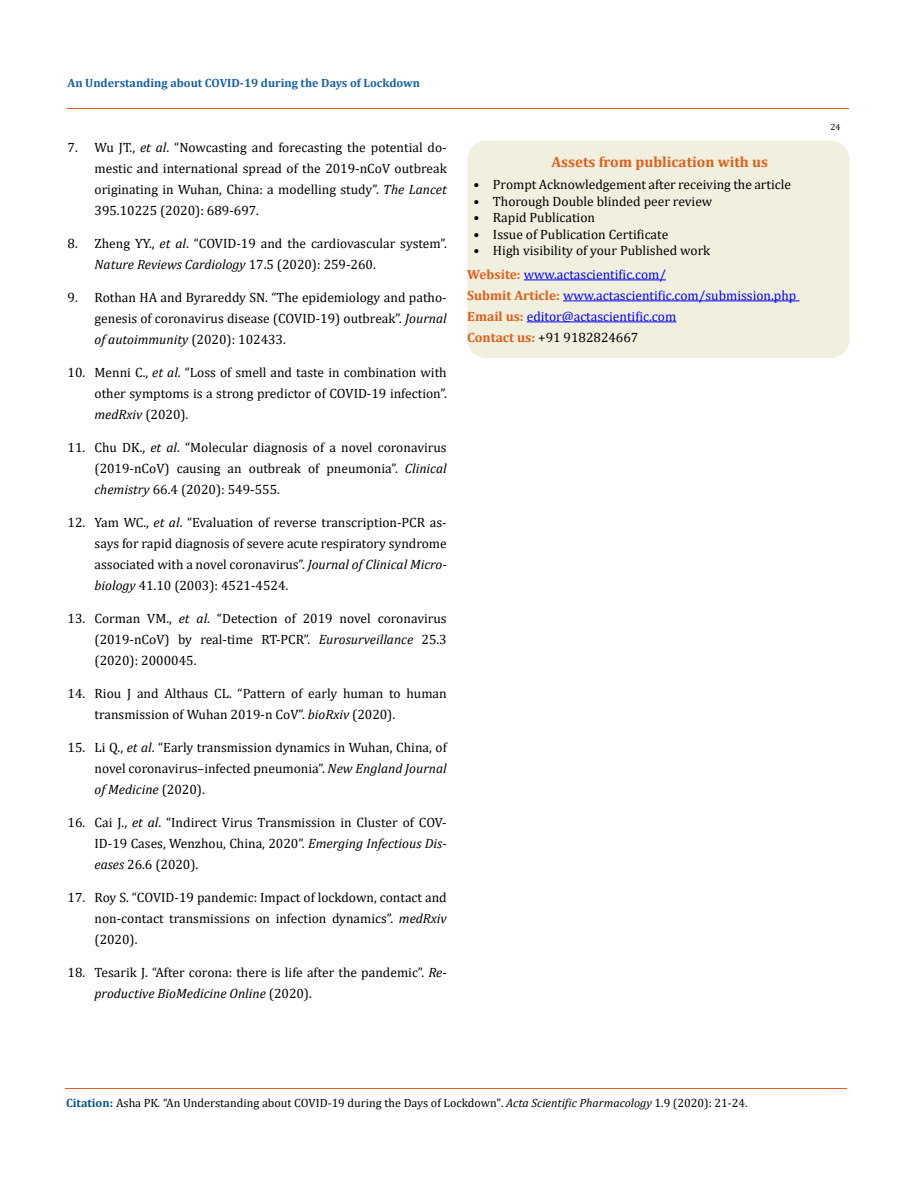
<style>
.page{position:relative;width:917px;height:1188px;background:#fff}
.page>*{position:absolute;margin:0;border:0;box-sizing:border-box;transform-origin:0 0}
.t1{font:700 15px "Cambria";color:#e05d1a}
.t2{font:13.5px/21px "Cambria";color:#000;text-align:justify}
.t3{font:13.5px/21px "Cambria";color:#00f}
.t4{font:12px "Cambria";color:#000}
.t5{font:700 12px "Cambria";color:#1560a6}
.t6{font:9px "Cambria";color:#000}
.s1{font-style:italic}
.s2{font-weight:700;color:#e05d1a}
.s3{color:#000}
.s4{font-weight:700;color:#035089}
</style>
<div class="page">
<hr style="left:67px;top:109px;width:782px;height:1px;background:#e05d1a">
<div style="left:468px;top:142px;width:380px;height:215px;background:#f1f0de;border-radius:18px"></div>
<div style="left:467px;top:141px;width:382px;height:217px;border:2px solid #f1f0de;border-radius:18px"></div>
<hr style="left:523px;top:280px;width:143px;height:1px;background:#00f">
<hr style="left:563px;top:301px;width:236px;height:1px;background:#00f">
<hr style="left:526px;top:322px;width:150px;height:1px;background:#00f">
<hr style="left:65px;top:1088px;width:781px;height:1px;background:#e05d1a">
<p class="t5" style="left:68px;top:75px;width:354px">An Understanding about COVID-19 during the Days of Lockdown</p>
<p class="t2" style="left:94px;top:136px;width:354px;text-indent:-27px">7. Wu JT., <span class="s1">et al</span>. “Nowcasting and forecasting the potential do&shy;mestic and international spread of the 2019-nCoV outbreak originating in Wuhan, China: a modelling study”. <span class="s1">The Lancet </span>395.10225 (2020): 689-697.</p>
<p class="t2" style="left:94px;top:232px;width:354px;text-indent:-27px">8. Zheng YY., <span class="s1">et al</span>. “COVID-19 and the cardiovascular system”.<br><span class="s1">Nature Reviews Cardiology</span> 17.5 (2020): 259-260.</p>
<p class="t2" style="left:94px;top:286px;width:354px;text-indent:-27px">9. Rothan HA and Byrareddy SN. “The epidemiology and patho&shy;genesis of coronavirus disease (COVID-19) outbreak”. <span class="s1">Journal of autoimmunity</span> (2020): 102433.</p>
<p class="t2" style="left:94px;top:361px;width:354px;text-indent:-27px">10. Menni C., <span class="s1">et al</span>. “Loss of smell and taste in combination with other symptoms is a strong predictor of COVID-19 infection”. <span class="s1">medRxiv</span> (2020).</p>
<p class="t2" style="left:94px;top:436px;width:354px;text-indent:-27px">11. Chu DK., <span class="s1">et al</span>. “Molecular diagnosis of a novel coronavirus (2019-nCoV) causing an outbreak of pneumonia”. <span class="s1">Clinical chemistry</span> 66.4 (2020): 549-555.</p>
<p class="t2" style="left:94px;top:511px;width:354px;text-indent:-27px">12. Yam WC., <span class="s1">et al</span>. “Evaluation of reverse transcription-PCR as&shy;says for rapid diagnosis of severe acute respiratory syndrome associated with a novel coronavirus”. <span class="s1">Journal of Clinical Micro&shy;biology</span> 41.10 (2003): 4521-4524.</p>
<p class="t2" style="left:94px;top:607px;width:354px;text-indent:-27px">13. Corman VM., <span class="s1">et al</span>. “Detection of 2019 novel coronavirus (2019-nCoV) by real-time RT-PCR”. <span class="s1">Eurosurveillance</span> 25.3 (2020): 2000045.</p>
<p class="t2" style="left:94px;top:682px;width:354px;text-indent:-27px">14. Riou J and Althaus CL. “Pattern of early human to human transmission of Wuhan 2019-n CoV”. <span class="s1">bioRxiv</span> (2020).</p>
<p class="t2" style="left:94px;top:736px;width:354px;text-indent:-27px">15. Li Q., <span class="s1">et al</span>. “Early transmission dynamics in Wuhan, China, of novel coronavirus–infected pneumonia”. <span class="s1">New England Journal of Medicine</span> (2020).</p>
<p class="t2" style="left:94px;top:811px;width:354px;text-indent:-27px">16. Cai J., <span class="s1">et al</span>. “Indirect Virus Transmission in Cluster of COV-ID-19 Cases, Wenzhou, China, 2020”. <span class="s1">Emerging Infectious Dis&shy;eases</span> 26.6 (2020).</p>
<p class="t2" style="left:94px;top:886px;width:354px;text-indent:-27px">17. Roy S. “COVID-19 pandemic: Impact of lockdown, contact and non-contact transmissions on infection dynamics”. <span class="s1">medRxiv </span>(2020).</p>
<p class="t2" style="left:94px;top:961px;width:354px;text-indent:-27px">18. Tesarik J. “After corona: there is life after the pandemic”. <span class="s1">Re&shy;productive BioMedicine Online</span> (2020).</p>
<p class="t1" style="left:551px;top:151px;width:218px">Assets from publication with us</p>
<p class="t2" style="left:473px;top:174px;width:319px">• Prompt Acknowledgement after receiving the article</p>
<p class="t2" style="left:473px;top:191px;width:240px">• Thorough Double blinded peer review</p>
<p class="t2" style="left:473px;top:207px;width:123px">• Rapid Publication</p>
<p class="t2" style="left:473px;top:224px;width:196px">• Issue of Publication Certificate</p>
<p class="t2" style="left:473px;top:240px;width:238px">• High visibility of your Published work</p>
<p class="t3" style="left:467px;top:264px;width:330px"><span class="s2">Website:</span> www.actascientific.com/<br><span class="s2">Submit Article:</span> www.actascientific.com/submission.php <span class="s2">Email us:</span> editor@actascientific.com<br><span class="s2">Contact us:</span> <span class="s3">+91 9182824667</span></p>
<p class="t6" style="left:830px;top:122px;width:11px">24</p>
<p class="t4" style="left:66px;top:1096px;width:683px"><span class="s4">Citation:</span> Asha PK<span class="s1">.</span> “An Understanding about COVID-19 during the Days of Lockdown". <span class="s1">Acta Scientific Pharmacology</span> 1.9 (2020): 21-24.</p>
</div>
